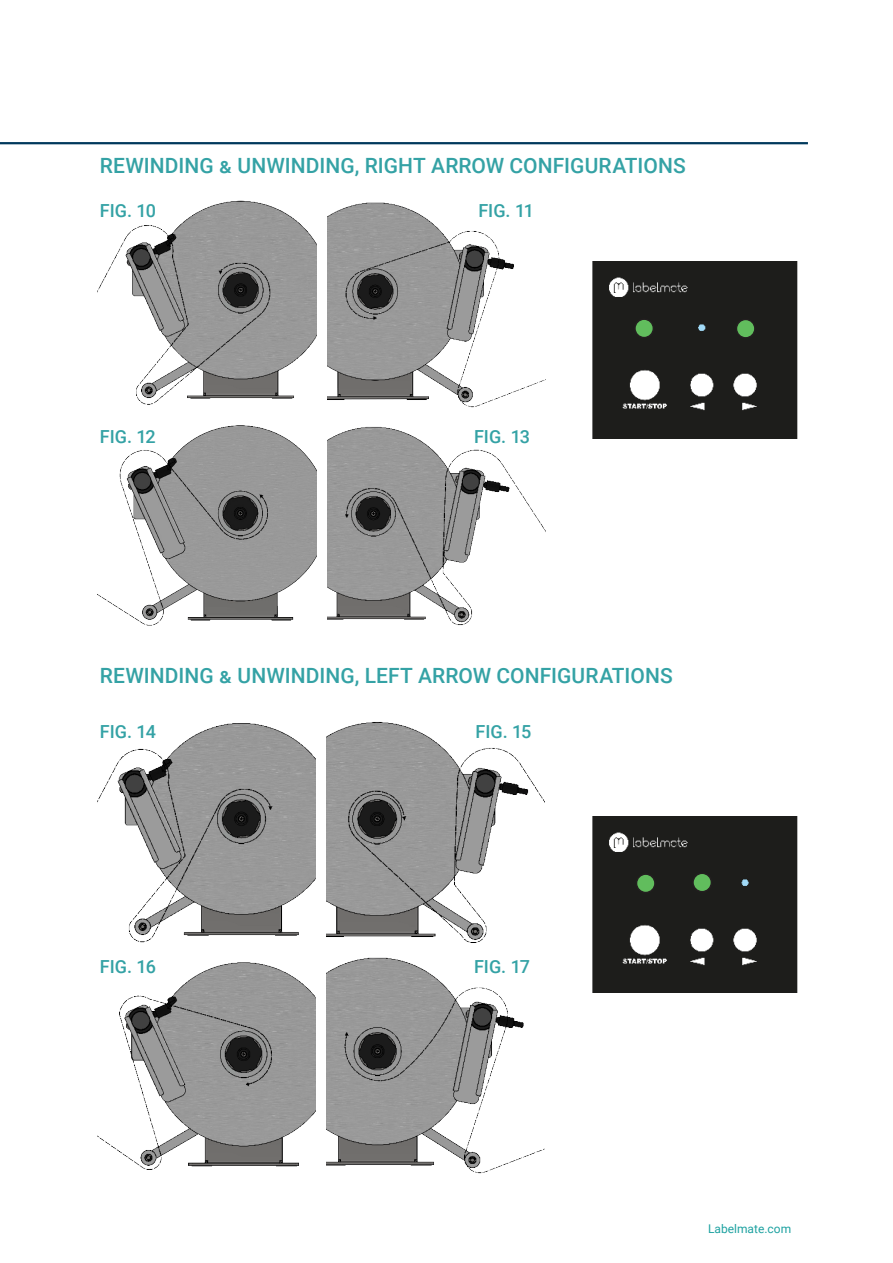
<style>
.page{position:relative;width:893px;height:1263px;background:#fff}
.page>*{position:absolute;margin:0;border:0;box-sizing:border-box;transform-origin:0 0}
.Tussen_Titel_Tabel{font:500 21px "Roboto";color:#34a2a5}
.Intro_tussentitel{font:500 18px "Roboto";color:#34a2a5}
.t1{font:12px "Roboto";color:#1ea2a1}
</style>
<div class="page">
<hr style="left:0;top:142px;width:808px;height:2px;background:#00395c">
<img style="left:592px;top:261px;width:206px;height:177px">
<img style="left:592px;top:816px;width:206px;height:177px">
<div style="left:635px;top:319px;width:18px;height:19px;background:#61bd5d;border-radius:50%"></div>
<div style="left:634px;top:318px;width:20px;height:20px;border:2px solid #231f20;border-radius:50%"></div>
<div style="left:736px;top:319px;width:19px;height:19px;background:#61bd5d;border-radius:50%"></div>
<div style="left:736px;top:319px;width:20px;height:20px;border:2px solid #231f20;border-radius:50%"></div>
<div style="left:636px;top:874px;width:19px;height:18px;background:#61bd5d;border-radius:50%"></div>
<div style="left:636px;top:873px;width:20px;height:20px;border:2px solid #231f20;border-radius:50%"></div>
<div style="left:693px;top:873px;width:18px;height:19px;background:#61bd5d;border-radius:50%"></div>
<div style="left:692px;top:872px;width:20px;height:20px;border:2px solid #231f20;border-radius:50%"></div>
<img style="left:98px;top:200px;width:218px;height:205px">
<img style="left:98px;top:425px;width:218px;height:201px">
<img style="left:327px;top:202px;width:219px;height:206px">
<img style="left:327px;top:426px;width:219px;height:199px">
<img style="left:98px;top:723px;width:218px;height:219px">
<img style="left:326px;top:957px;width:218px;height:217px">
<img style="left:98px;top:962px;width:218px;height:208px">
<img style="left:326px;top:722px;width:218px;height:220px">
<div style="left:476px;top:202px;width:60px;height:20px;background:#fff"></div>
<div style="left:473px;top:722px;width:61px;height:20px;background:#fff"></div>
<div style="left:472px;top:427px;width:60px;height:20px;background:#fff"></div>
<div style="left:98px;top:427px;width:60px;height:20px;background:#fff"></div>
<div style="left:98px;top:202px;width:60px;height:20px;background:#fff"></div>
<div style="left:98px;top:722px;width:60px;height:20px;background:#fff"></div>
<div style="left:472px;top:957px;width:60px;height:20px;background:#fff"></div>
<div style="left:98px;top:957px;width:60px;height:20px;background:#fff"></div>
<p class="Tussen_Titel_Tabel" style="left:100px;top:151px;width:587px">REWINDING &amp; UNWINDING, RIGHT ARROW CONFIGURATIONS</p>
<p class="Intro_tussentitel" style="left:100px;top:198px;width:58px">FIG. 10</p>
<p class="Intro_tussentitel" style="left:478px;top:198px;width:57px">FIG. 11</p>
<p class="Intro_tussentitel" style="left:100px;top:424px;width:57px">FIG. 12</p>
<p class="Intro_tussentitel" style="left:474px;top:424px;width:58px">FIG. 13</p>
<p class="Tussen_Titel_Tabel" style="left:100px;top:660px;width:574px">REWINDING &amp; UNWINDING, LEFT ARROW CONFIGURATIONS</p>
<p class="Intro_tussentitel" style="left:100px;top:718px;width:58px">FIG. 14</p>
<p class="Intro_tussentitel" style="left:476px;top:718px;width:57px">FIG. 15</p>
<p class="Intro_tussentitel" style="left:100px;top:954px;width:58px">FIG. 16</p>
<p class="Intro_tussentitel" style="left:474px;top:954px;width:57px">FIG. 17</p>
<p class="t1" style="left:708px;top:1220px;width:85px">Labelmate.com</p>
</div>
